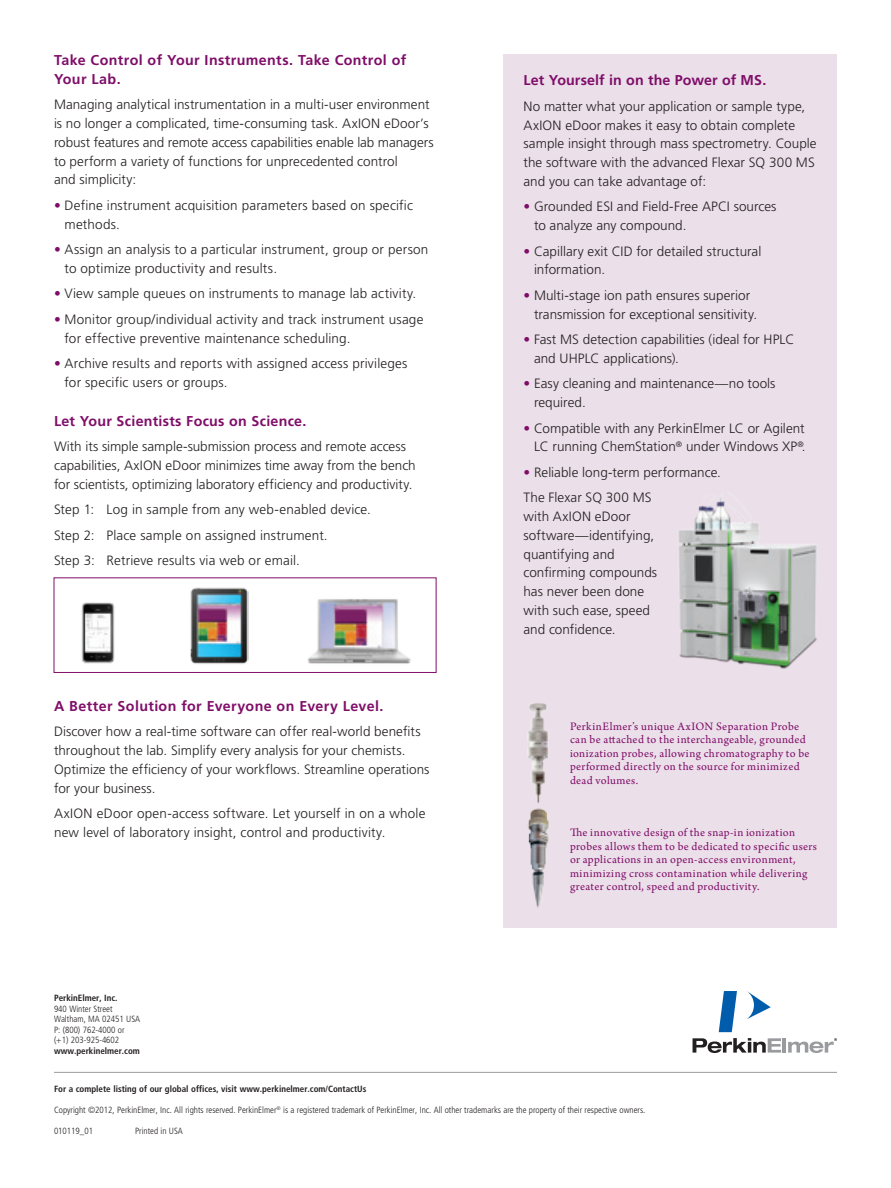
<style>
.page{position:relative;width:891px;height:1188px;background:#fff}
.page>*{position:absolute;margin:0;border:0;box-sizing:border-box;transform-origin:0 0}
.Copy_-_Subheads{font:700 14.25px/18.8px "Frutiger";letter-spacing:.02em;color:#7f0e69}
.t1{font:300 13.5px/18.8px "Frutiger";letter-spacing:.005em;color:#231f20}
.Copy_-_Captions{font:12px/13.5px "Arno Pro";letter-spacing:.03em;color:#7f0e69}
.Signoff_Address{font:300 condensed 9px/10.5px "Frutiger LT Std";color:#231f20}
.Signoff_Address-2{font:700 condensed 9px "Frutiger LT Std";color:#231f20}
.s1{color:#7f0e69}
.s2{font-weight:700}
</style>
<div class="page">
<div style="left:503px;top:54px;width:334px;height:874px;background:#ebdfe9"></div>
<hr style="left:54px;top:1072px;width:783px;height:1px;background:#999b9e">
<svg style="left:693px;top:1038px;width:88px;height:15px"></svg>
<hr style="left:783px;top:1038px;width:3px;height:15px;background:#999b9e">
<svg style="left:747px;top:991px;width:24px;height:28px"></svg>
<svg style="left:719px;top:991px;width:18px;height:41px"></svg>
<svg style="left:788px;top:1038px;width:49px;height:15px"></svg>
<img style="left:678px;top:498px;width:139px;height:171px">
<img style="left:528px;top:809px;width:21px;height:99px">
<div style="left:54px;top:577px;width:382px;height:96px;border:1px solid #7f0e69"></div>
<img style="left:81px;top:602px;width:34px;height:61px">
<img style="left:190px;top:587px;width:59px;height:77px">
<img style="left:307px;top:599px;width:113px;height:74px">
<img style="left:527px;top:703px;width:21px;height:106px">
<p class="Copy_-_Subheads" style="left:54px;top:51px;width:354px">Take Control of Your Instruments. Take Control of<br>Your Lab.</p>
<p class="t1" style="left:54px;top:95px;width:381px">Managing analytical instrumentation in a multi-user environment is no longer a complicated, time-consuming task. AxION eDoor’s robust features and remote access capabilities enable lab managers to perform a variety of functions for unprecedented control<br>and simplicity:</p>
<p class="t1" style="left:65px;top:196px;width:350px;text-indent:-11px"><span class="s1">•</span> Define instrument acquisition parameters based on specific methods.</p>
<p class="t1" style="left:65px;top:240px;width:365px;text-indent:-11px"><span class="s1">•</span> Assign an analysis to a particular instrument, group or person to optimize productivity and results.</p>
<p class="t1" style="left:54px;top:284px;width:364px"><span class="s1">•</span> View sample queues on instruments to manage lab activity.</p>
<p class="t1" style="left:65px;top:310px;width:360px;text-indent:-11px"><span class="s1">•</span> Monitor group/individual activity and track instrument usage for effective preventive maintenance scheduling.</p>
<p class="t1" style="left:65px;top:354px;width:345px;text-indent:-11px"><span class="s1">•</span> Archive results and reports with assigned access privileges for specific users or groups.</p>
<p class="Copy_-_Subheads" style="left:54px;top:411px;width:254px">Let Your Scientists Focus on Science.</p>
<p class="t1" style="left:54px;top:437px;width:363px">With its simple sample-submission process and remote access capabilities, AxION eDoor minimizes time away from the bench for scientists, optimizing laboratory efficiency and productivity.</p>
<p class="t1" style="left:54px;top:500px;width:319px">Step 1: Log in sample from any web-enabled device.</p>
<p class="t1" style="left:54px;top:526px;width:275px">Step 2: Place sample on assigned instrument.</p>
<p class="t1" style="left:54px;top:551px;width:247px">Step 3: Retrieve results via web or email.</p>
<p class="Copy_-_Subheads" style="left:54px;top:696px;width:331px">A Better Solution for Everyone on Every Level.</p>
<p class="t1" style="left:54px;top:722px;width:377px">Discover how a real-time software can offer real-world benefits throughout the lab. Simplify every analysis for your chemists.<br>Optimize the efficiency of your workflows. Streamline operations for your business.</p>
<p class="t1" style="left:54px;top:804px;width:373px">AxION eDoor open-access software. Let yourself in on a whole new level of laboratory insight, control and productivity.</p>
<p class="Signoff_Address" style="left:54px;top:993px;width:88px"><span class="s2">PerkinElmer, Inc.<br></span>940 Winter Street<br>Waltham, MA 02451 USA</p>
<p class="Signoff_Address" style="left:54px;top:1025px;width:72px">P: (800) 762-4000 or</p>
<p class="Signoff_Address" style="left:54px;top:1035px;width:67px">(+1) 203-925-4602</p>
<p class="Signoff_Address-2" style="left:54px;top:1045px;width:87px">www.perkinelmer.com</p>
<p class="Copy_-_Subheads" style="left:524px;top:71px;width:244px">Let Yourself in on the Power of MS.</p>
<p class="t1" style="left:524px;top:97px;width:295px">No matter what your application or sample type, AxION eDoor makes it easy to obtain complete sample insight through mass spectrometry. Couple the software with the advanced Flexar SQ 300 MS and you can take advantage of:</p>
<p class="t1" style="left:534px;top:197px;width:244px;text-indent:-11px"><span class="s1">•</span> Grounded ESI and Field-Free APCI sources to analyze any compound.</p>
<p class="t1" style="left:534px;top:242px;width:229px;text-indent:-11px"><span class="s1">•</span> Capillary exit CID for detailed structural information.</p>
<p class="t1" style="left:534px;top:286px;width:225px;text-indent:-11px"><span class="s1">•</span> Multi-stage ion path ensures superior transmission for exceptional sensitivity.</p>
<p class="t1" style="left:534px;top:330px;width:262px;text-indent:-11px"><span class="s1">•</span> Fast MS detection capabilities (ideal for HPLC and UHPLC applications).</p>
<p class="t1" style="left:534px;top:374px;width:243px;text-indent:-11px"><span class="s1">•</span> Easy cleaning and maintenance—no tools required.</p>
<p class="t1" style="left:524px;top:419px;width:284px;text-align:right"><span class="s1">•</span> Compatible with any PerkinElmer LC or Agilent<br>LC running ChemStation<sup>®</sup> under Windows XP<sup>®</sup>.</p>
<p class="t1" style="left:524px;top:463px;width:199px"><span class="s1">•</span> Reliable long-term performance.</p>
<p class="t1" style="left:524px;top:488px;width:135px">The Flexar SQ 300 MS with AxION eDoor software—identifying, quantifying and confirming compounds has never been done with such ease, speed and confidence.</p>
<p class="Copy_-_Captions" style="left:570px;top:720px;width:241px">PerkinElmer’s unique AxION Separation Probe can be attached to the interchangeable, grounded ionization probes, allowing chromatography to be performed directly on the source for minimized dead volumes.</p>
<p class="Copy_-_Captions" style="left:570px;top:826px;width:248px">The innovative design of the snap-in ionization probes allows them to be dedicated to specific users or applications in an open-access environment, minimizing cross contamination while delivering greater control, speed and productivity.</p>
<p class="Signoff_Address-2" style="left:54px;top:1083px;width:314px">For a complete listing of our global offices, visit www.perkinelmer.com/ContactUs</p>
<p class="Signoff_Address" style="left:54px;top:1105px;width:593px">Copyright ©2012, PerkinElmer, Inc. All rights reserved. PerkinElmer<sup>®</sup> is a registered trademark of PerkinElmer, Inc. All other trademarks are the property of their respective owners.</p>
<p class="Signoff_Address" style="left:54px;top:1126px;width:41px">010119_01</p>
<p class="Signoff_Address" style="left:135px;top:1126px;width:49px">Printed in USA</p>
</div>
